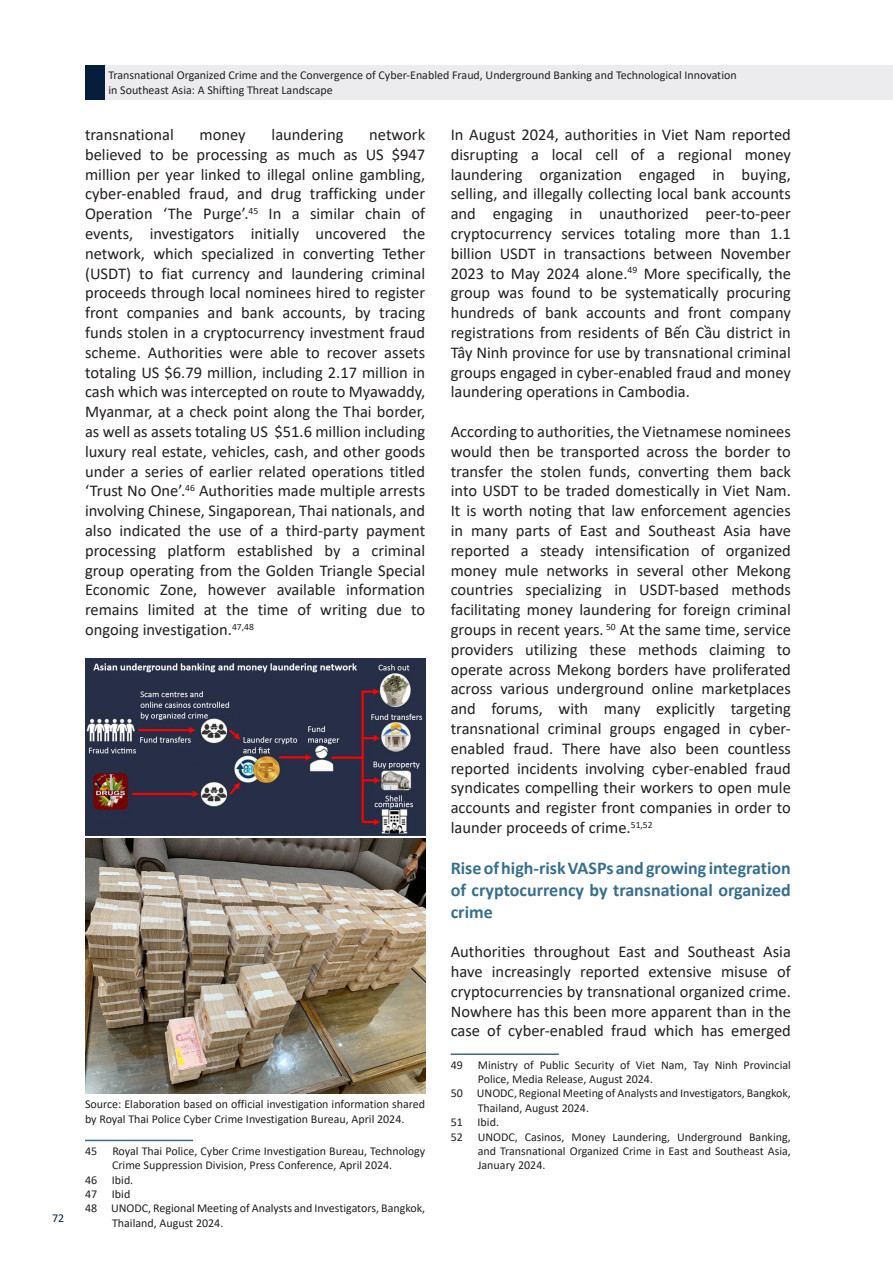
<style>
.page{position:relative;width:893px;height:1263px;background:#fff}
.page>*{position:absolute;margin:0;border:0;box-sizing:border-box;transform-origin:0 0}
.t1{font:700 18px/21.6px "Calibri";color:#376f8f;text-align:justify}
.t2{font:16.5px/19.8px "Calibri";color:#231f20;text-align:justify}
.casino{font:12px/14.4px "Calibri";color:#231f20}
.t3{font:12px "Calibri";color:#061e3c}
</style>
<div class="page">
<div style="left:104px;top:65px;width:789px;height:34px;background:#ececee"></div>
<div style="left:85px;top:65px;width:19px;height:34px;background:#061e3c"></div>
<img style="left:85px;top:658px;width:340px;height:177px">
<img style="left:85px;top:839px;width:340px;height:255px">
<hr style="left:85px;top:1140px;width:108px;height:1px;background:#406983">
<hr style="left:451px;top:1053px;width:108px;height:2px;background:#406983">
<p class="t3" style="left:52px;top:1210px;width:14px">72</p>
<p class="casino" style="left:108px;top:68px;width:630px">Transnational Organized Crime and the Convergence of Cyber-Enabled Fraud, Underground Banking and Technological Innovation in Southeast Asia: A Shifting Threat Landscape</p>
<p class="t2" style="left:85px;top:124px;width:90px">transnational</p>
<p class="t2" style="left:200px;top:124px;width:48px">money</p>
<p class="t2" style="left:272px;top:124px;width:73px">laundering</p>
<p class="t2" style="left:85px;top:124px;width:342px;text-indent:284px">network believed to be processing as much as US $947 million per year linked to illegal online gambling, cyber-enabled fraud, and drug trafficking under Operation ‘The Purge’.<sup>45</sup> In a similar chain of events, investigators initially uncovered the network, which specialized in converting Tether (USDT) to fiat currency and laundering criminal proceeds through local nominees hired to register front companies and bank accounts, by tracing funds stolen in a cryptocurrency investment fraud scheme. Authorities were able to recover assets totaling US $6.79 million, including 2.17 million in cash which was intercepted on route to Myawaddy, Myanmar, at a check point along the Thai border, as well as assets totaling US $51.6 million including luxury real estate, vehicles, cash, and other goods under a series of earlier related operations titled ‘Trust No One’.<sup>46</sup> Authorities made multiple arrests involving Chinese, Singaporean, Thai nationals, and also indicated the use of a third-party payment processing platform established by a criminal group operating from the Golden Triangle Special Economic Zone, however available information remains limited at the time of writing due to ongoing investigation.<sup>47,48</sup></p>
<p class="casino" style="left:85px;top:1097px;width:342px">Source: Elaboration based on official investigation information shared by Royal Thai Police Cyber Crime Investigation Bureau, April 2024.</p>
<p class="casino" style="left:85px;top:1143px;width:14px">45</p>
<p class="casino" style="left:112px;top:1143px;width:315px">Royal Thai Police, Cyber Crime Investigation Bureau, Technology<br>Crime Suppression Division, Press Conference, April 2024.</p>
<p class="casino" style="left:85px;top:1172px;width:50px">46 Ibid.</p>
<p class="casino" style="left:85px;top:1186px;width:47px">47 Ibid</p>
<p class="casino" style="left:112px;top:1201px;width:315px;text-indent:-27px">48 UNODC, Regional Meeting of Analysts and Investigators, Bangkok,<br>Thailand, August 2024.</p>
<p class="t2" style="left:451px;top:124px;width:342px">In August 2024, authorities in Viet Nam reported disrupting a local cell of a regional money laundering organization engaged in buying, selling, and illegally collecting local bank accounts and engaging in unauthorized peer-to-peer cryptocurrency services totaling more than 1.1 billion USDT in transactions between November 2023 to May 2024 alone.<sup>49</sup> More specifically, the group was found to be systematically procuring hundreds of bank accounts and front company registrations from residents of Bến Cầu district in Tây Ninh province for use by transnational criminal groups engaged in cyber-enabled fraud and money laundering operations in Cambodia.</p>
<p class="t2" style="left:451px;top:421px;width:342px">According to authorities, the Vietnamese nominees would then be transported across the border to transfer the stolen funds, converting them back into USDT to be traded domestically in Viet Nam.<br>It is worth noting that law enforcement agencies in many parts of East and Southeast Asia have reported a steady intensification of organized money mule networks in several other Mekong countries specializing in USDT-based methods facilitating money laundering for foreign criminal groups in recent years. <sup>50</sup> At the same time, service providers utilizing these methods claiming to operate across Mekong borders have proliferated across various underground online marketplaces and forums, with many explicitly targeting transnational criminal groups engaged in cyber&shy;enabled fraud. There have also been countless reported incidents involving cyber-enabled fraud syndicates compelling their workers to open mule accounts and register front companies in order to launder proceeds of crime.<sup>51,52</sup></p>
<p class="t1" style="left:451px;top:857px;width:342px">Rise of high-risk VASPs and growing integration of cryptocurrency by transnational organized crime</p>
<p class="t2" style="left:451px;top:941px;width:342px">Authorities throughout East and Southeast Asia have increasingly reported extensive misuse of cryptocurrencies by transnational organized crime.<br>Nowhere has this been more apparent than in the case of cyber-enabled fraud which has emerged</p>
<p class="casino" style="left:478px;top:1057px;width:315px;text-indent:-27px">49 Ministry of Public Security of Viet Nam, Tay Ninh Provincial<br>Police, Media Release, August 2024.</p>
<p class="casino" style="left:478px;top:1086px;width:315px;text-indent:-27px">50 UNODC, Regional Meeting of Analysts and Investigators, Bangkok,<br>Thailand, August 2024.</p>
<p class="casino" style="left:451px;top:1115px;width:50px">51 Ibid.</p>
<p class="casino" style="left:478px;top:1129px;width:315px;text-align:justify;text-indent:-27px">52 UNODC, Casinos, Money Laundering, Underground Banking, and Transnational Organized Crime in East and Southeast Asia, January 2024.</p>
</div>
